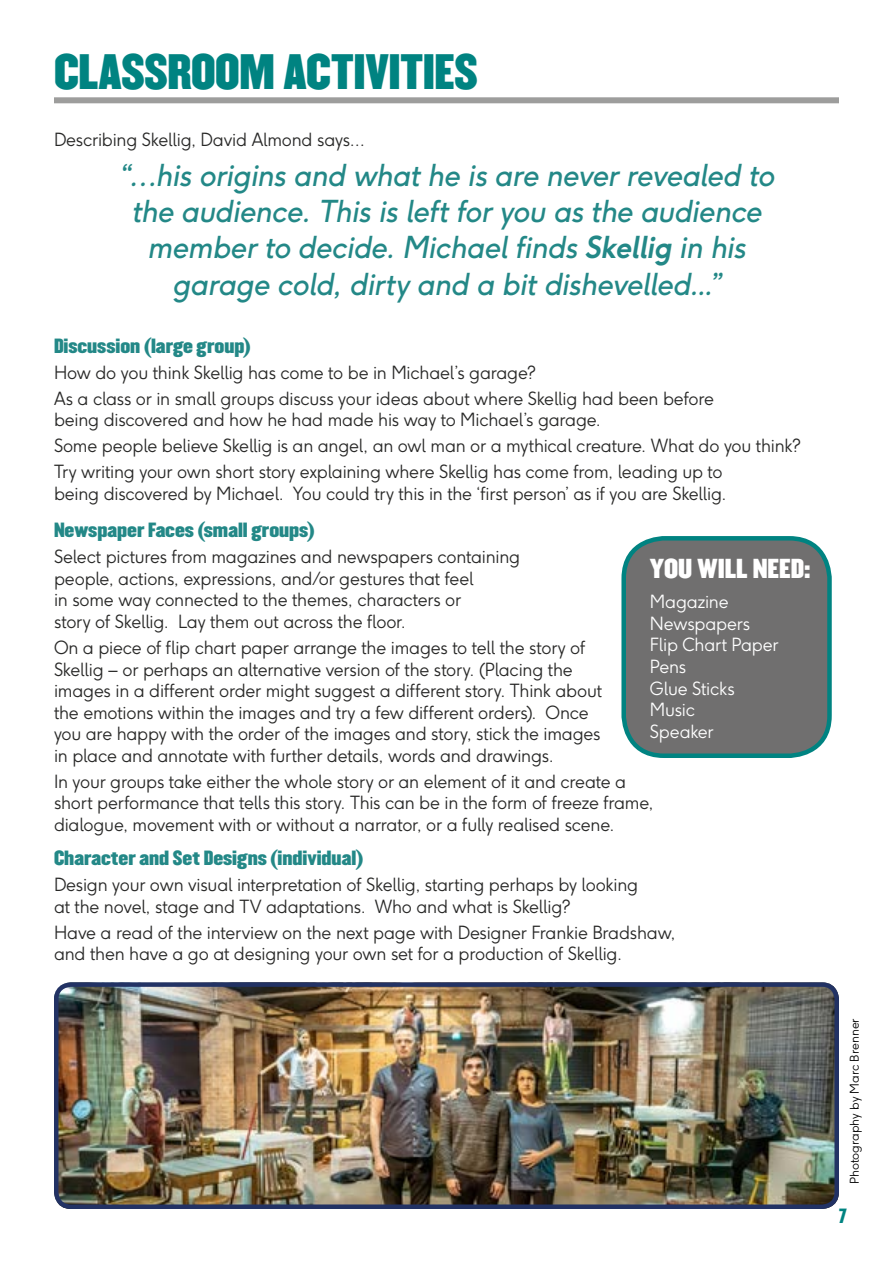
<style>
.page{position:relative;width:893px;height:1263px;background:#fff}
.page>*{position:absolute;margin:0;border:0;box-sizing:border-box;transform-origin:0 0}
.t1{font:43.5px "Champion Middleweight";letter-spacing:-.005em;color:#008381;scale:.96 1}
.t2{font:italic 30px/36px "F37 Ginger";letter-spacing:-.015em;color:#238887;text-align:center;scale:.96 1}
.t3{font:24px "Champion Middleweight";color:#fff}
.t4{font:300 18px/21.6px "F37 Ginger";letter-spacing:-.01em;color:#282827;scale:.96 1}
.t5{font:18px "Champion Middleweight";color:#238887;scale:.96 1}
.t6{font:300 18px/21.6px "F37 Ginger";letter-spacing:-.01em;color:#fff;scale:.96 1}
.t7{font:18px "Champion Welterweight";color:#008381}
.t8{font:300 12px "F37 Ginger";color:#000}
.s1{font-weight:700}
</style>
<div class="page">
<div style="left:54px;top:97px;width:785px;height:6px;background:#9d9d9c"></div>
<img style="left:59px;top:987px;width:775px;height:217px">
<div style="left:54px;top:982px;width:785px;height:227px;border:4px solid #223264;border-radius:15px"></div>
<div style="left:624px;top:538px;width:205px;height:218px;background:#706f6f;border-radius:40px"></div>
<div style="left:621px;top:536px;width:211px;height:222px;border:4px solid #008381;border-radius:40px"></div>
<h1 class="t1" style="left:54px;top:36px;width:443px">CLASSROOM ACTIVITIES</h1>
<p class="t4" style="left:54px;top:131px;width:325px">Describing Skellig, David Almond says…</p>
<h2 class="t2" style="left:119px;top:160px;width:684px">“…his origins and what he is are never revealed to the audience. This is left for you as the audience member to decide. Michael finds <span class="s1">Skellig</span> in his garage cold, dirty and a bit dishevelled...”</h2>
<p class="t5" style="left:54px;top:331px;width:206px">Discussion (large group)</p>
<p class="t4" style="left:54px;top:361px;width:689px;line-height:25.8px">How do you think Skellig has come to be in Michael’s garage?<br>As a class or in small groups discuss your ideas about where Skellig had been before</p>
<p class="t4" style="left:54px;top:408px;width:780px;line-height:25.8px">being discovered and how he had made his way to Michael’s garage.<br>Some people believe Skellig is an angel, an owl man or a mythical creature. What do you think?<br>Try writing your own short story explaining where Skellig has come from, leading up to</p>
<p class="t4" style="left:54px;top:484px;width:702px">being discovered by Michael. You could try this in the ‘first person’ as if you are Skellig.</p>
<p class="t5" style="left:54px;top:515px;width:273px">Newspaper Faces (small groups)</p>
<p class="t4" style="left:54px;top:548px;width:487px">Select pictures from magazines and newspapers containing people, actions, expressions, and/or gestures that feel<br>in some way connected to the themes, characters or<br>story of Skellig. Lay them out across the floor.</p>
<p class="t4" style="left:54px;top:638px;width:572px">On a piece of flip chart paper arrange the images to tell the story of Skellig – or perhaps an alternative version of the story. (Placing the images in a different order might suggest a different story. Think about the emotions within the images and try a few different orders). Once you are happy with the order of the images and story, stick the images in place and annotate with further details, words and drawings.</p>
<p class="t4" style="left:54px;top:772px;width:626px">In your groups take either the whole story or an element of it and create a short performance that tells this story. This can be in the form of freeze frame, dialogue, movement with or without a narrator, or a fully realised scene.</p>
<p class="t5" style="left:54px;top:843px;width:324px">Character and Set Designs (individual)</p>
<p class="t4" style="left:54px;top:875px;width:610px">Design your own visual interpretation of Skellig, starting perhaps by looking at the novel, stage and TV adaptations. Who and what is Skellig?</p>
<p class="t4" style="left:54px;top:923px;width:649px">Have a read of the interview on the next page with Designer Frankie Bradshaw, and then have a go at designing your own set for a production of Skellig.</p>
<h3 class="t3" style="left:650px;top:548px;width:162px">YOU WILL NEED:</h3>
<p class="t6" style="left:650px;top:592px;width:135px">Magazine<br>Newspapers<br>Flip Chart Paper<br>Pens<br>Glue Sticks<br>Music<br>Speaker</p>
<p class="t8" style="left:849px;top:1184px;width:167px;rotate:-90deg">Photography by Marc Brenner</p>
<p class="t7" style="left:839px;top:1201px;width:10px">7</p>
</div>
